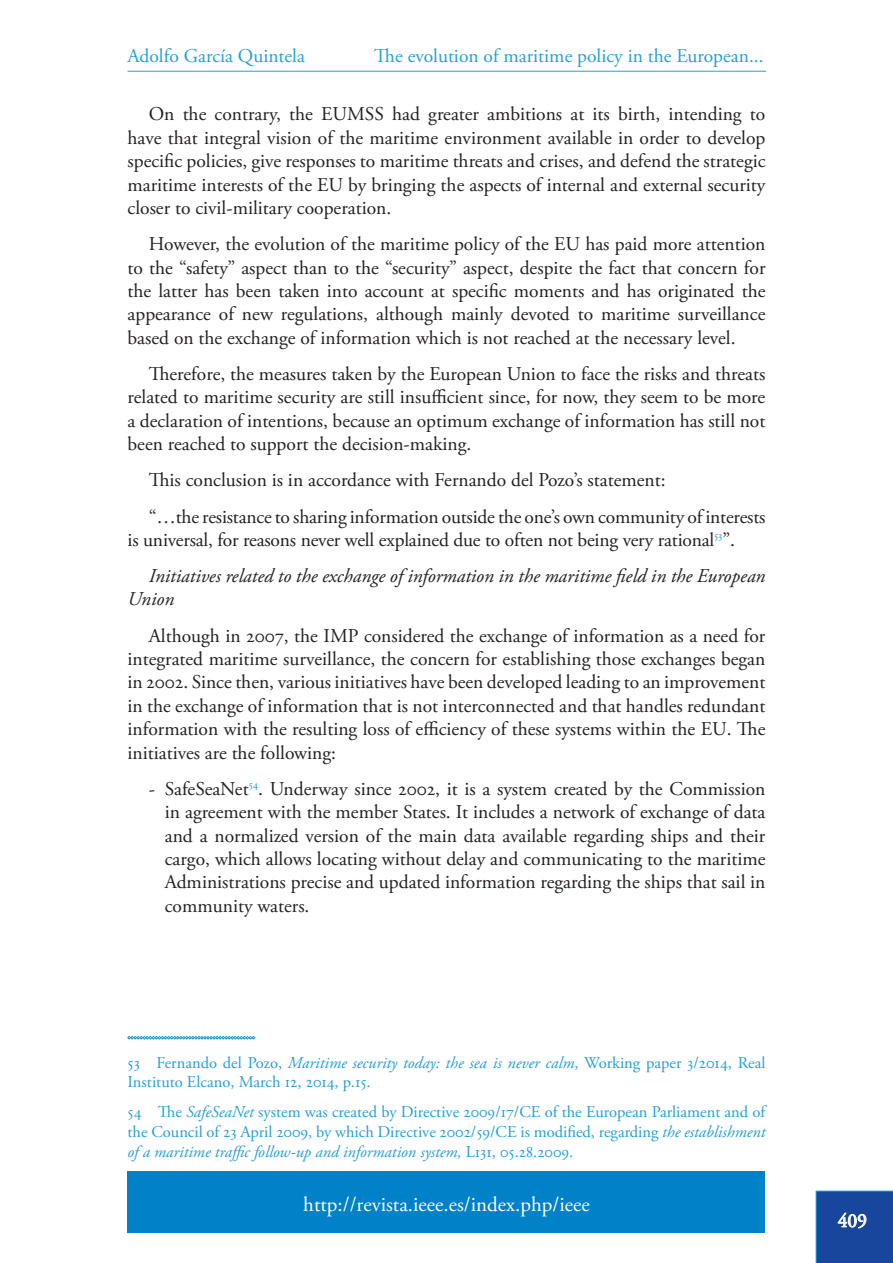
<style>
.page{position:relative;width:893px;height:1263px;background:#fff}
.page>*{position:absolute;margin:0;border:0;box-sizing:border-box;transform-origin:0 0}
.t1{font:21px "Adobe Garamond Pro";color:#fff}
.IEEE_parrafoNormal{font:19.5px/23.4px "Adobe Garamond Pro";color:#231f20;text-align:justify}
.IEEE_parrafoNormal-2{font:italic 19.5px/23.4px "Adobe Garamond Pro";color:#231f20}
.t2{font:19.5px "Adobe Garamond Pro";color:#249fd9}
.t3{font:19.5px "Adobe Garamond Pro";color:#fff}
.IEEE_notasPie{font:16.5px/19.8px "Adobe Garamond Pro";color:#249fd9}
.s1{font-style:italic}
</style>
<div class="page">
<svg style="left:816px;top:1191px;width:77px;height:72px;background:#1f4da1"></svg>
<div style="left:128px;top:1171px;width:637px;height:62px;background:#0081c8"></div>
<hr style="left:128px;top:71px;width:638px;height:1px;background:#249fd9">
<svg style="left:127px;top:1036px;width:128px;height:3px"></svg>
<p class="t2" style="left:128px;top:44px;width:179px">Adolfo García Quintela</p>
<p class="t2" style="left:374px;top:44px;width:391px">The evolution of maritime policy in the European...</p>
<p class="IEEE_parrafoNormal" style="left:128px;top:103px;width:639px;text-indent:21px">On the contrary, the EUMSS had greater ambitions at its birth, intending to have that integral vision of the maritime environment available in order to develop specific policies, give responses to maritime threats and crises, and defend the strategic maritime interests of the EU by bringing the aspects of internal and external security closer to civil-military cooperation.</p>
<p class="IEEE_parrafoNormal" style="left:128px;top:233px;width:639px;text-indent:21px">However, the evolution of the maritime policy of the EU has paid more attention to the “safety” aspect than to the “security” aspect, despite the fact that concern for the latter has been taken into account at specific moments and has originated the appearance of new regulations, although mainly devoted to maritime surveillance based on the exchange of information which is not reached at the necessary level.</p>
<p class="IEEE_parrafoNormal" style="left:128px;top:363px;width:639px;text-indent:21px">Therefore, the measures taken by the European Union to face the risks and threats related to maritime security are still insufficient since, for now, they seem to be more a declaration of intentions, because an optimum exchange of information has still not been reached to support the decision-making.</p>
<p class="IEEE_parrafoNormal" style="left:149px;top:469px;width:518px">This conclusion is in accordance with Fernando del Pozo’s statement:</p>
<p class="IEEE_parrafoNormal" style="left:128px;top:505px;width:639px;text-indent:21px">“…the resistance to sharing information outside the one’s own community of interests is universal, for reasons never well explained due to often not being very rational<sup>53</sup>”.</p>
<p class="IEEE_parrafoNormal-2" style="left:128px;top:565px;width:639px;text-indent:21px">Initiatives related to the exchange of information in the maritime field in the European<br>Union</p>
<p class="IEEE_parrafoNormal" style="left:128px;top:624px;width:639px;text-indent:21px">Although in 2007, the IMP considered the exchange of information as a need for integrated maritime surveillance, the concern for establishing those exchanges began in 2002. Since then, various initiatives have been developed leading to an improvement in the exchange of information that is not interconnected and that handles redundant information with the resulting loss of efficiency of these systems within the EU. The initiatives are the following:</p>
<p class="IEEE_parrafoNormal" style="left:165px;top:778px;width:602px;text-indent:-16px">- SafeSeaNet<sup>54</sup>. Underway since 2002, it is a system created by the Commission in agreement with the member States. It includes a network of exchange of data and a normalized version of the main data available regarding ships and their cargo, which allows locating without delay and communicating to the maritime Administrations precise and updated information regarding the ships that sail in community waters.</p>
<p class="IEEE_notasPie" style="left:128px;top:1053px;width:639px">53 Fernando del Pozo, <span class="s1">Maritime security today: the sea is never calm</span>, Working paper 3/2014, Real<br>Instituto Elcano, March 12, 2014, p.15.</p>
<p class="IEEE_notasPie" style="left:128px;top:1102px;width:639px;text-align:justify">54 The <span class="s1">SafeSeaNet</span> system was created by Directive 2009/17/CE of the European Parliament and of the Council of 23 April 2009, by which Directive 2002/59/CE is modified, regarding <span class="s1">the establishment of a maritime traffic follow-up and information system,</span> L131, 05.28.2009.</p>
<p class="t1" style="left:303px;top:1191px;width:288px">http://revista.ieee.es/index.php/ieee</p>
<p class="t3" style="left:838px;top:1209px;width:31px">409</p>
</div>
